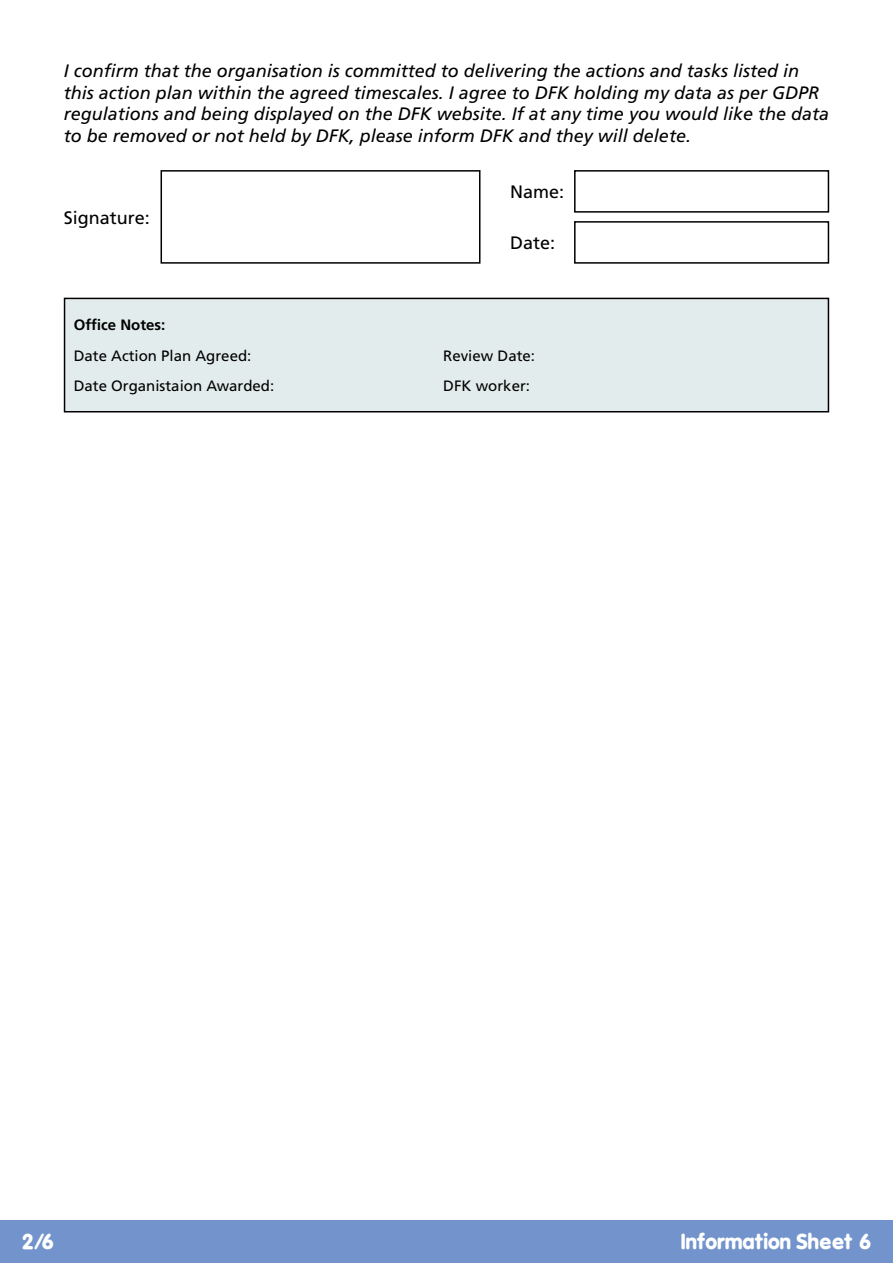
<style>
.page{position:relative;width:893px;height:1263px;background:#fff}
.page>*{position:absolute;margin:0;border:0;box-sizing:border-box;transform-origin:0 0}
.t1{font:700 21px "VAG Rounded Black S Si";color:#fff}
.t2{font:italic 18px/21.6px "Frutiger";color:#000}
.t3{font:18px "Frutiger";color:#000}
.t4{font:15px "Frutiger";color:#000}
.t5{font:700 15px "Frutiger";color:#000}
</style>
<div class="page">
<div style="left:0;top:1220px;width:893px;height:43px;background:#7293cc"></div>
<div style="left:161px;top:170px;width:319px;height:94px;border:2px solid #000"></div>
<div style="left:574px;top:221px;width:255px;height:43px;border:2px solid #000"></div>
<div style="left:574px;top:170px;width:255px;height:43px;border:2px solid #000"></div>
<div style="left:65px;top:298px;width:763px;height:114px;background:#e3ecec"></div>
<div style="left:64px;top:298px;width:765px;height:114px;border:2px solid #000"></div>
<p class="t2" style="left:64px;top:60px;width:767px">I confirm that the organisation is committed to delivering the actions and tasks listed in this action plan within the agreed timescales. I agree to DFK holding my data as per GDPR regulations and being displayed on the DFK website. If at any time you would like the data to be removed or not held by DFK, please inform DFK and they will delete.</p>
<p class="t3" style="left:64px;top:207px;width:88px">Signature:</p>
<p class="t3" style="left:510px;top:181px;width:56px">Name:</p>
<p class="t3" style="left:510px;top:232px;width:47px">Date:</p>
<p class="t5" style="left:74px;top:316px;width:93px">Office Notes:</p>
<p class="t4" style="left:74px;top:347px;width:179px">Date Action Plan Agreed:</p>
<p class="t4" style="left:443px;top:347px;width:93px">Review Date:</p>
<p class="t4" style="left:74px;top:377px;width:202px">Date Organistaion Awarded:</p>
<p class="t4" style="left:443px;top:377px;width:88px">DFK worker:</p>
<p class="t1" style="left:21px;top:1228px;width:35px">2/6</p>
<p class="t1" style="left:681px;top:1228px;width:192px">Information Sheet 6</p>
</div>
